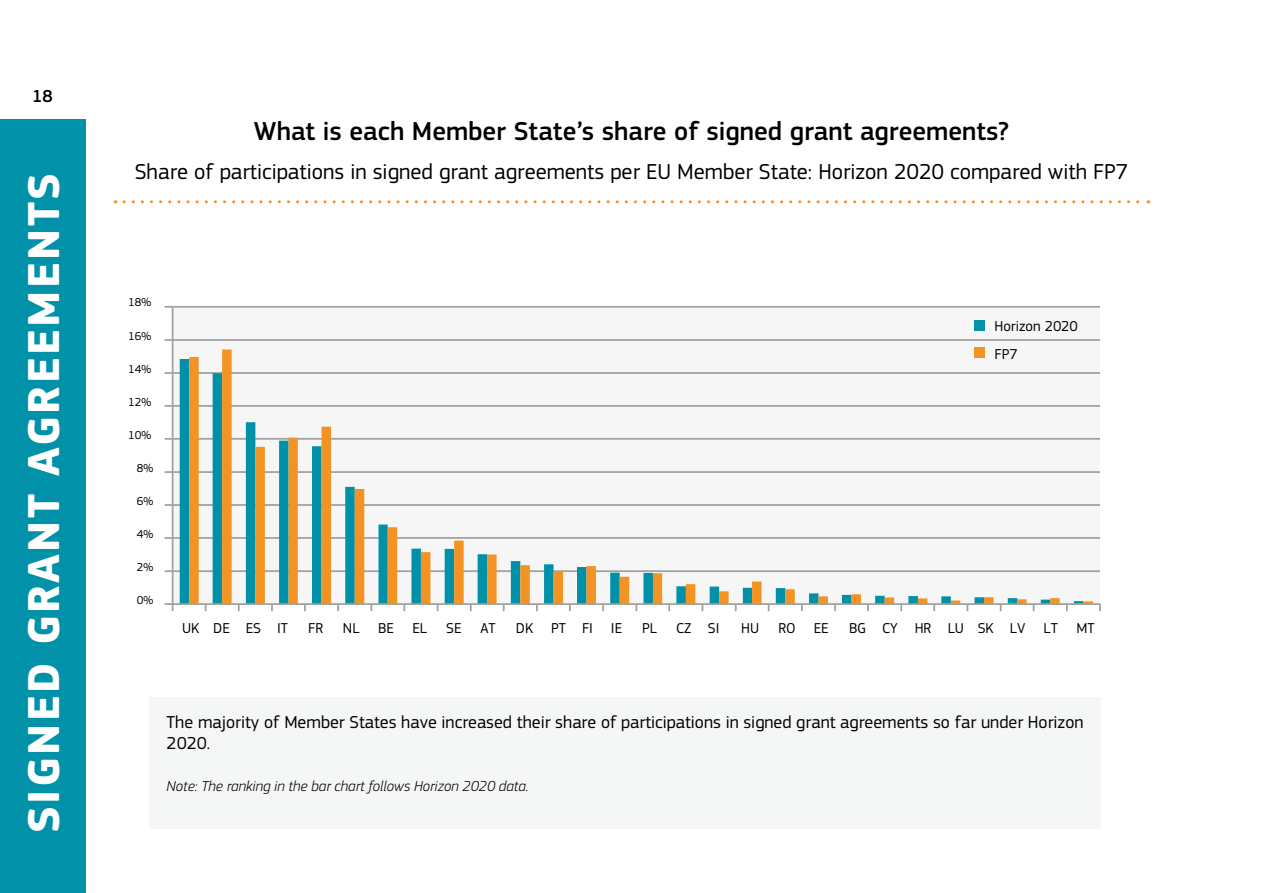
<style>
.page{position:relative;width:1263px;height:893px;background:#fff}
.page>*{position:absolute;margin:0;border:0;box-sizing:border-box;transform-origin:0 0}
.t1{font:700 46.5px "EC Square Sans Pro";letter-spacing:.05em;color:#fff}
.t2{font:500 27px "EC Square Sans Pro";color:#000}
.t3{font:22.5px "EC Square Sans Pro";color:#000}
.t4{font:18px/21px "EC Square Sans Pro";color:#000}
.t5{font:500 18px "PF Square Sans Pro";color:#000}
.t6{font:italic 300 15px "EC Square Sans Pro";color:#000}
.t7{font:14.85px/27.9px "EC Square Sans Pro";color:#000}
.t8{font:12px "EC Square Sans Pro";color:#000}
</style>
<div class="page">
<div style="left:0;top:120px;width:85px;height:773px;background:#0192a9"></div>
<div style="left:150px;top:697px;width:951px;height:132px;background:#f5f6f6"></div>
<div style="left:173px;top:307px;width:927px;height:297px;background:#f6f6f6"></div>
<hr style="left:173px;top:570px;width:927px;height:2px;background:#a1a2a2">
<hr style="left:173px;top:537px;width:927px;height:2px;background:#a1a2a2">
<hr style="left:173px;top:504px;width:927px;height:2px;background:#a1a2a2">
<hr style="left:173px;top:471px;width:927px;height:2px;background:#a1a2a2">
<hr style="left:173px;top:438px;width:927px;height:2px;background:#a1a2a2">
<hr style="left:173px;top:405px;width:927px;height:2px;background:#a1a2a2">
<hr style="left:173px;top:372px;width:927px;height:2px;background:#a1a2a2">
<hr style="left:173px;top:339px;width:927px;height:2px;background:#a1a2a2">
<hr style="left:173px;top:306px;width:927px;height:2px;background:#a1a2a2">
<svg style="left:189px;top:349px;width:904px;height:254px"></svg>
<hr style="left:172px;top:307px;width:1px;height:297px;background:#a1a2a2">
<svg style="left:165px;top:570px;width:7px;height:2px"></svg>
<svg style="left:165px;top:537px;width:7px;height:2px"></svg>
<svg style="left:165px;top:504px;width:7px;height:2px"></svg>
<svg style="left:165px;top:471px;width:7px;height:2px"></svg>
<svg style="left:165px;top:438px;width:7px;height:2px"></svg>
<svg style="left:165px;top:405px;width:7px;height:2px"></svg>
<svg style="left:165px;top:372px;width:7px;height:2px"></svg>
<svg style="left:165px;top:339px;width:7px;height:2px"></svg>
<svg style="left:165px;top:306px;width:8px;height:2px"></svg>
<hr style="left:173px;top:603px;width:927px;height:2px;background:#a1a2a2">
<svg style="left:165px;top:603px;width:8px;height:8px"></svg>
<svg style="left:238px;top:605px;width:2px;height:6px"></svg>
<svg style="left:271px;top:605px;width:2px;height:6px"></svg>
<svg style="left:304px;top:605px;width:2px;height:6px"></svg>
<svg style="left:337px;top:605px;width:2px;height:6px"></svg>
<svg style="left:370px;top:605px;width:2px;height:6px"></svg>
<svg style="left:403px;top:605px;width:2px;height:6px"></svg>
<svg style="left:470px;top:605px;width:2px;height:6px"></svg>
<svg style="left:503px;top:605px;width:2px;height:6px"></svg>
<svg style="left:536px;top:605px;width:2px;height:6px"></svg>
<svg style="left:569px;top:605px;width:2px;height:6px"></svg>
<svg style="left:602px;top:605px;width:2px;height:6px"></svg>
<svg style="left:635px;top:605px;width:2px;height:6px"></svg>
<svg style="left:668px;top:605px;width:2px;height:6px"></svg>
<svg style="left:735px;top:605px;width:2px;height:6px"></svg>
<svg style="left:801px;top:605px;width:2px;height:6px"></svg>
<svg style="left:834px;top:605px;width:2px;height:6px"></svg>
<svg style="left:867px;top:605px;width:2px;height:6px"></svg>
<svg style="left:900px;top:605px;width:2px;height:6px"></svg>
<svg style="left:933px;top:605px;width:2px;height:6px"></svg>
<svg style="left:966px;top:605px;width:2px;height:6px"></svg>
<svg style="left:1066px;top:605px;width:2px;height:6px"></svg>
<svg style="left:1099px;top:604px;width:2px;height:7px"></svg>
<div style="left:974px;top:321px;width:10px;height:10px;background:#0192a9"></div>
<div style="left:974px;top:348px;width:10px;height:10px;background:#f39323"></div>
<svg style="left:124px;top:200px;width:1025px;height:3px"></svg>
<p class="t5" style="left:32px;top:86px;width:22px">18</p>
<h1 class="t1" style="left:16px;top:833px;width:657px;rotate:-90deg">Signed grant agreements</h1>
<h2 class="t2" style="left:254px;top:115px;width:757px">What is each Member State’s share of signed grant agreements?</h2>
<p class="t3" style="left:135px;top:159px;width:995px">Share of participations in signed grant agreements per EU Member State: Horizon 2020 compared with FP7</p>
<p class="t8" style="left:128px;top:295px;width:25px">18%</p>
<p class="t8" style="left:128px;top:329px;width:25px">16%</p>
<p class="t8" style="left:128px;top:362px;width:25px">14%</p>
<p class="t8" style="left:128px;top:395px;width:25px">12%</p>
<p class="t8" style="left:128px;top:428px;width:25px">10%</p>
<p class="t8" style="left:137px;top:461px;width:18px">8%</p>
<p class="t8" style="left:137px;top:494px;width:18px">6%</p>
<p class="t8" style="left:137px;top:527px;width:18px">4%</p>
<p class="t8" style="left:137px;top:560px;width:18px">2%</p>
<p class="t8" style="left:137px;top:593px;width:18px">0%</p>
<p class="t7" style="left:994px;top:312px;width:85px">Horizon 2020<br>FP7</p>
<p class="t7" style="left:182px;top:614px;width:107px">UK DE ES IT</p>
<p class="t7" style="left:308px;top:614px;width:16px">FR</p>
<p class="t7" style="left:343px;top:614px;width:18px">NL</p>
<p class="t7" style="left:378px;top:614px;width:50px">BE EL</p>
<p class="t7" style="left:446px;top:614px;width:17px">SE</p>
<p class="t7" style="left:480px;top:614px;width:17px">AT</p>
<p class="t7" style="left:516px;top:614px;width:108px">DK PT FI IE</p>
<p class="t7" style="left:642px;top:614px;width:16px">PL</p>
<p class="t7" style="left:676px;top:614px;width:45px">CZ SI</p>
<p class="t7" style="left:741px;top:614px;width:19px">HU</p>
<p class="t7" style="left:778px;top:614px;width:52px">RO EE</p>
<p class="t7" style="left:849px;top:614px;width:247px">BG CY HR LU SK LV LT MT</p>
<p class="t4" style="left:167px;top:712px;width:918px">The majority of Member States have increased their share of participations in signed grant agreements so far under Horizon<br>2020.</p>
<p class="t6" style="left:167px;top:777px;width:363px">Note: The ranking in the bar chart follows Horizon 2020 data.</p>
</div>
